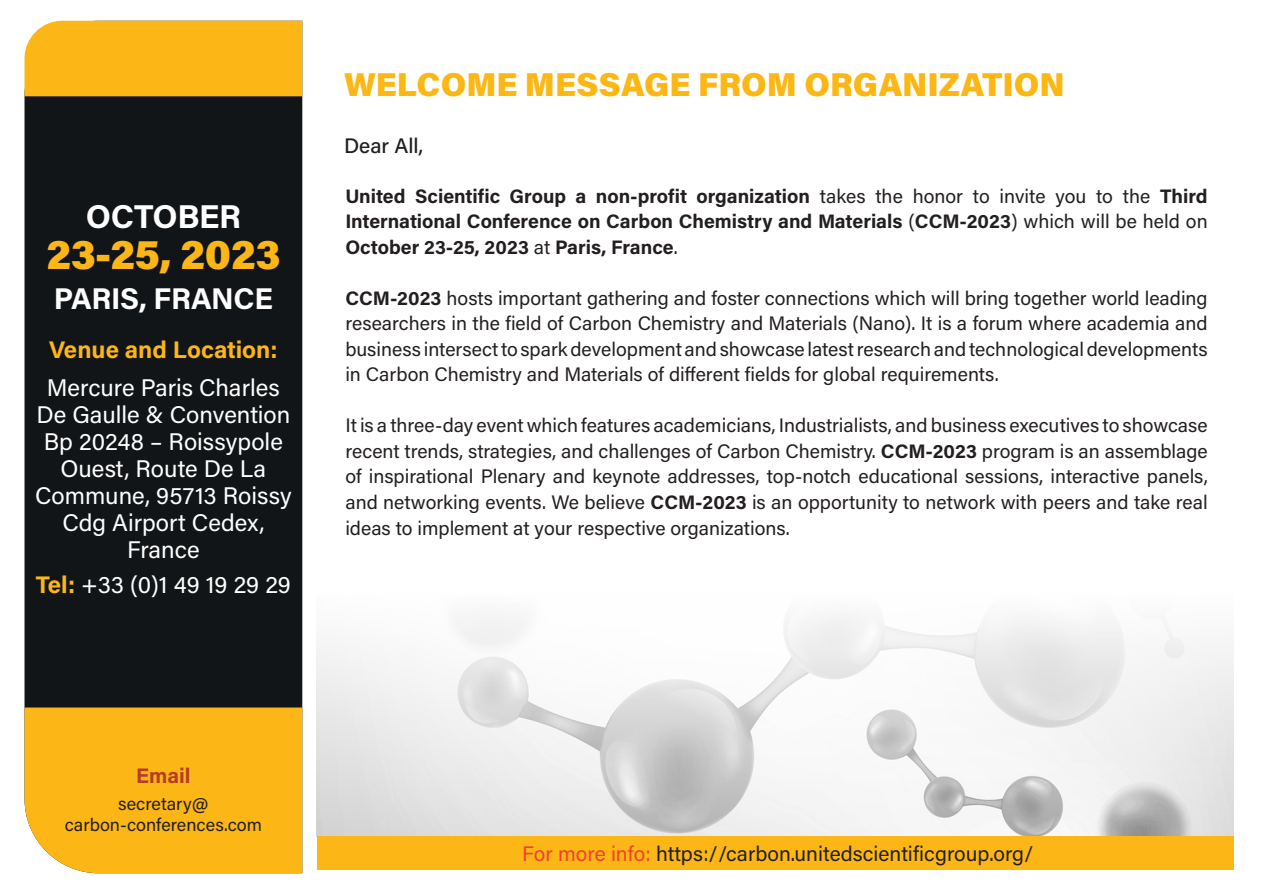
<style>
.page{position:relative;width:1263px;height:894px;background:#fff}
.page>*{position:absolute;margin:0;border:0;box-sizing:border-box;transform-origin:0 0}
.Pa1{font:900 42px "Acumin Pro";letter-spacing:-.005em;color:#fcb615}
.Pa6{font:900 33px "Acumin Pro";color:#fdb714}
.Pa1-2{font:700 33px "Acumin Pro";letter-spacing:-.01em;color:#fff}
.Pa1-3{font:700 30px "Acumin Pro";letter-spacing:-.015em;color:#fff}
.Pa1-4{font:24px/27px "Acumin Pro";color:#fff;text-align:center}
.Pa1-5{font:700 24px "Acumin Pro";color:#fcb615}
.Pa0{font:21px "Acumin Pro";color:#231f20}
.Pa2{font:500 21px "Acumin Pro";color:#211d1e}
.t1{font:700 21px "Acumin Pro";color:#b63c26}
.t2{font:19.5px/25.5px "Acumin Pro";color:#231f20;text-align:justify}
.t3{font:700 19.5px/25.5px "Acumin Pro";color:#231f20;text-align:justify}
.t4{font:18px/21px "Acumin Pro";color:#231f20;text-align:center}
.s1{font-weight:700;color:#fcb615}
.s2{font-weight:400}
.s3{font-weight:700}
.s4{color:#ef422e}
</style>
<div class="page">
<img style="left:317px;top:614px;width:916px;height:222px">
<div style="left:25px;top:96px;width:277px;height:611px;background:#121517"></div>
<div style="left:25px;top:21px;width:277px;height:75px;background:#fcb615"></div>
<div style="left:25px;top:707px;width:277px;height:165px;background:#fcb615"></div>
<div style="left:317px;top:836px;width:916px;height:33px;background:#fcb615"></div>
<p class="Pa1-2" style="left:86px;top:193px;width:156px">OCTOBER</p>
<p class="Pa1" style="left:46px;top:224px;width:236px">23-25, 2023</p>
<p class="Pa1-3" style="left:54px;top:277px;width:220px">PARIS, FRANCE</p>
<p class="Pa1-5" style="left:49px;top:332px;width:230px">Venue and Location:</p>
<p class="Pa1-4" style="left:35px;top:373px;width:258px">Mercure Paris Charles<br>De Gaulle &amp; Convention<br>Bp 20248 – Roissypole<br>Ouest, Route De La<br>Commune, 95713 Roissy<br>Cdg Airport Cedex,<br>France</p>
<p class="Pa1-4" style="left:36px;top:570px;width:257px"><span class="s1">Tel:</span> +33 (0)1 49 19 29 29</p>
<p class="Pa6" style="left:344px;top:61px;width:722px">WELCOME MESSAGE FROM ORGANIZATION</p>
<p class="Pa2" style="left:344px;top:131px;width:81px">Dear All,</p>
<p class="t3" style="left:345px;top:182px;width:864px">United Scientific Group a non-profit organization <span class="s2">takes the honor to invite you to the</span> Third International Conference on Carbon Chemistry and Materials <span class="s2">(</span>CCM-2023<span class="s2">) which will be held on </span>October 23-25, 2023 <span class="s2">at</span> Paris, France<span class="s2">.</span></p>
<p class="t2" style="left:345px;top:284px;width:864px"><span class="s3">CCM-2023</span> hosts important gathering and foster connections which will bring together world leading researchers in the field of Carbon Chemistry and Materials (Nano). It is a forum where academia and business intersect to spark development and showcase latest research and technological developments in Carbon Chemistry and Materials of different fields for global requirements.</p>
<p class="t2" style="left:345px;top:412px;width:864px">It is a three-day event which features academicians, Industrialists, and business executives to showcase recent trends, strategies, and challenges of Carbon Chemistry. <span class="s3">CCM-2023</span> program is an assemblage of inspirational Plenary and keynote addresses, top-notch educational sessions, interactive panels, and networking events. We believe <span class="s3">CCM-2023</span> is an opportunity to network with peers and take real ideas to implement at your respective organizations.</p>
<p class="t1" style="left:136px;top:760px;width:56px">Email</p>
<p class="t4" style="left:65px;top:792px;width:199px">secretary@ carbon-conferences.com</p>
<p class="Pa0" style="left:522px;top:838px;width:513px"><span class="s4">For more info:</span> https://carbon.unitedscientificgroup.org/</p>
</div>
